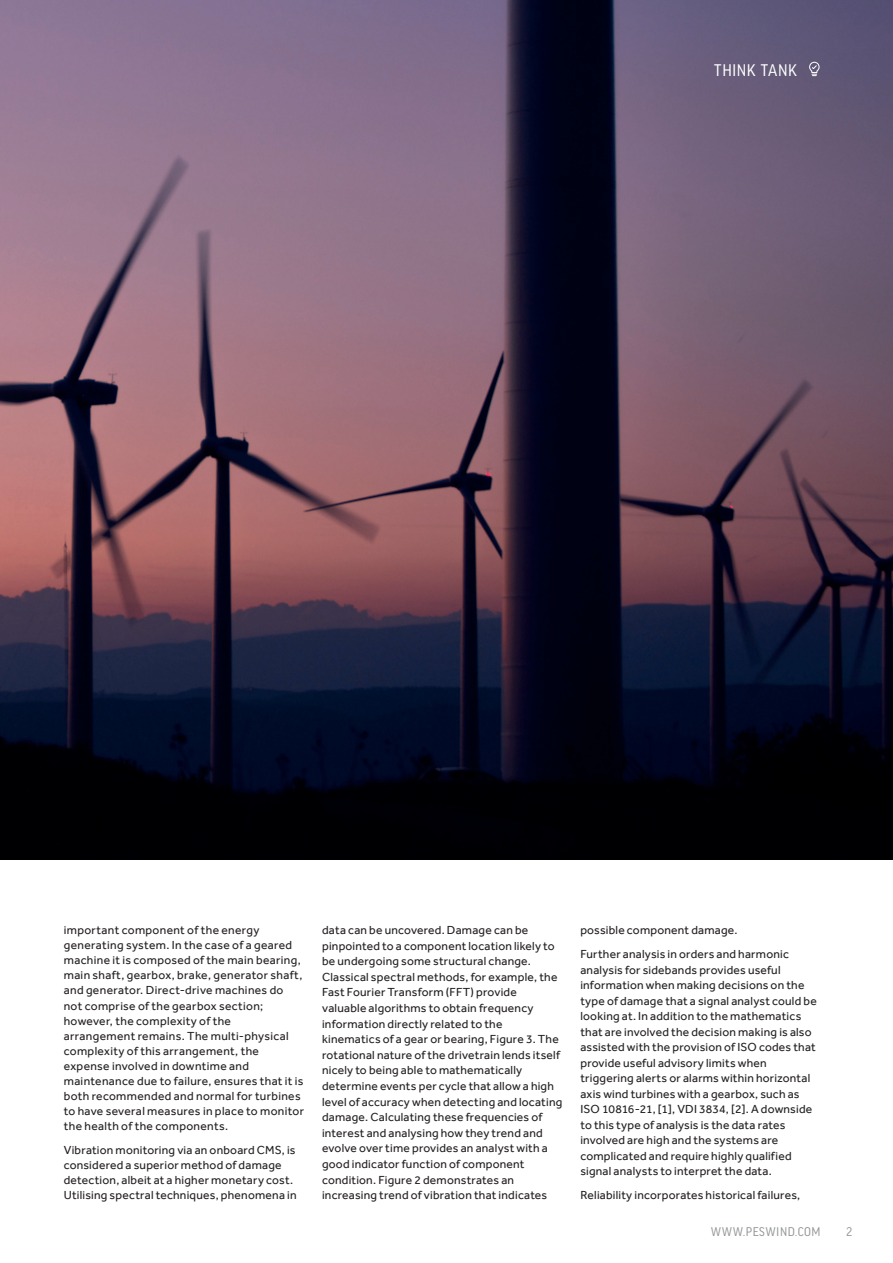
<style>
.page{position:relative;width:893px;height:1263px;background:#fff}
.page>*{position:absolute;margin:0;border:0;box-sizing:border-box;transform-origin:0 0}
.Page_head_2015{font:18px "Good Headline Pro Narr";letter-spacing:.02em;color:#fff}
.t1{font:13.5px "Good Headline Pro Narr";letter-spacing:.035em;color:#939598}
.Body_Copy_2015{font:12px/15.6px "Effra";letter-spacing:.02em;color:#231f20}
</style>
<div class="page">
<img style="left:0;top:0;width:893px;height:859px">
<svg style="left:809px;top:61px;width:11px;height:15px"></svg>
<p class="Page_head_2015" style="left:714px;top:61px;width:84px">THINK TANK</p>
<p class="Body_Copy_2015" style="left:64px;top:922px;width:242px;line-height:15.1px">important component of the energy generating system. In the case of a geared machine it is composed of the main bearing, main shaft, gearbox, brake, generator shaft, and generator. Direct-drive machines do not comprise of the gearbox section; however, the complexity of the arrangement remains. The multi-physical complexity of this arrangement, the expense involved in downtime and maintenance due to failure, ensures that it is both recommended and normal for turbines to have several measures in place to monitor the health of the components.</p>
<p class="Body_Copy_2015" style="left:64px;top:1142px;width:234px;line-height:15.1px">Vibration monitoring via an onboard CMS, is considered a superior method of damage detection, albeit at a higher monetary cost.<br>Utilising spectral techniques, phenomena in</p>
<p class="Body_Copy_2015" style="left:322px;top:922px;width:242px">data can be uncovered. Damage can be pinpointed to a component location likely to be undergoing some structural change.<br>Classical spectral methods, for example, the Fast Fourier Transform (FFT) provide valuable algorithms to obtain frequency information directly related to the kinematics of a gear or bearing, Figure 3. The rotational nature of the drivetrain lends itself nicely to being able to mathematically determine events per cycle that allow a high level of accuracy when detecting and locating damage. Calculating these frequencies of interest and analysing how they trend and evolve over time provides an analyst with a good indicator function of component condition. Figure 2 demonstrates an increasing trend of vibration that indicates</p>
<p class="Body_Copy_2015" style="left:580px;top:922px;width:159px">possible component damage.</p>
<p class="Body_Copy_2015" style="left:580px;top:946px;width:238px">Further analysis in orders and harmonic analysis for sidebands provides useful information when making decisions on the type of damage that a signal analyst could be looking at. In addition to the mathematics that are involved the decision making is also assisted with the provision of ISO codes that provide useful advisory limits when triggering alerts or alarms within horizontal axis wind turbines with a gearbox, such as ISO 10816-21, [1], VDI 3834, [2]. A downside to this type of analysis is the data rates involved are high and the systems are complicated and require highly qualified signal analysts to interpret the data.</p>
<p class="Body_Copy_2015" style="left:580px;top:1187px;width:221px">Reliability incorporates historical failures,</p>
<p class="t1" style="left:711px;top:1225px;width:111px">WWW.PESWIND.COM</p>
<p class="t1" style="left:846px;top:1225px;width:8px">2</p>
</div>
